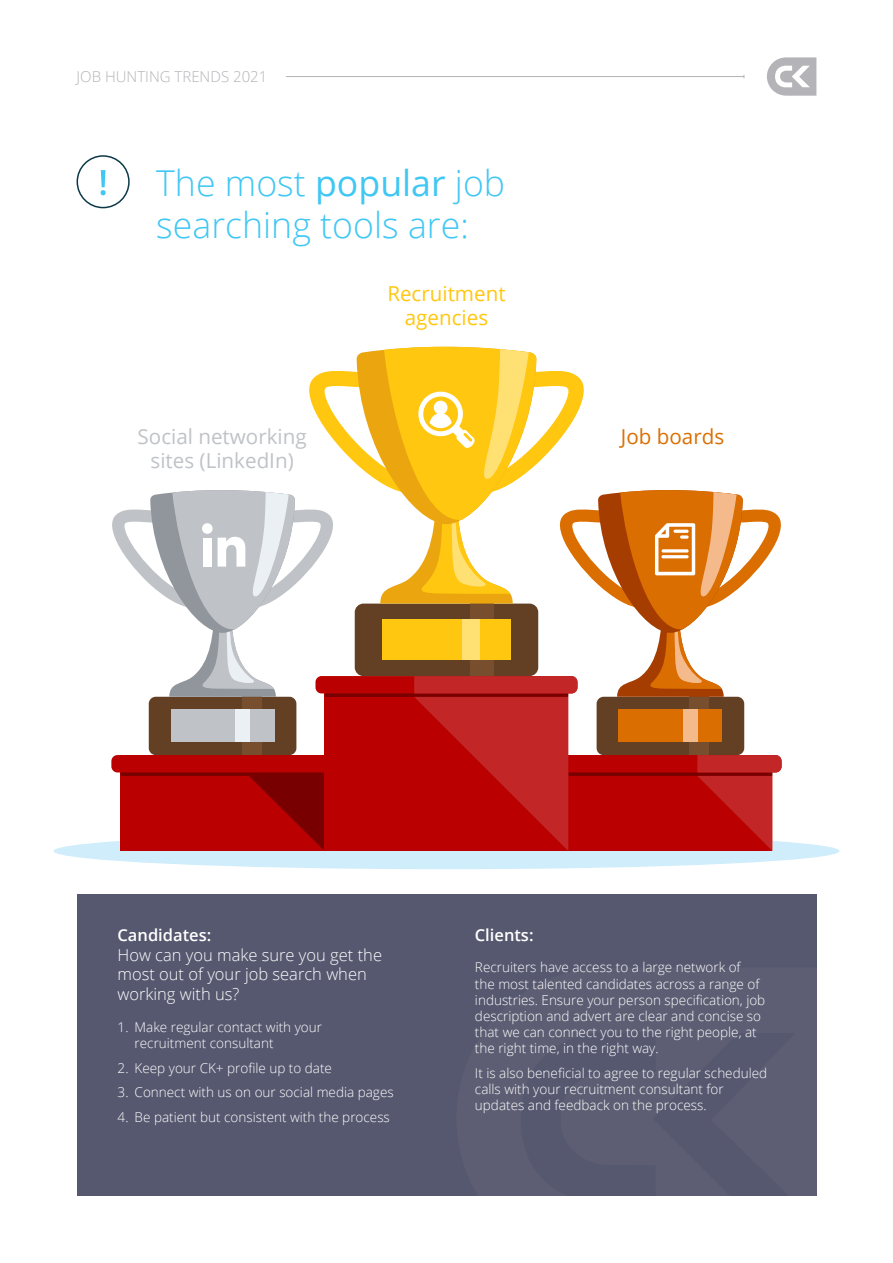
<style>
.page{position:relative;width:893px;height:1263px;background:#fff}
.page>*{position:absolute;margin:0;border:0;box-sizing:border-box;transform-origin:0 0}
.t1{font:300 35.7px/42.8px "Open Sans";color:#40c7f4}
.t2{font:20.55px "Open Sans";color:#bfc2c7}
.t3{font:20.55px/24.8px "Open Sans";color:#ffc70f;text-align:center}
.t4{font:20.55px "Open Sans";color:#db6e00}
.t5{font:300 16.5px/19.8px "Open Sans";color:#fff}
.t6{font:600 16.5px "Open Sans";color:#fff}
.t7{font:300 15px "Open Sans";color:#b4b3b7}
.t8{font:300 13.5px/16.2px "Open Sans";color:#fff}
.s1{font-weight:400}
.s2{font-weight:600}
</style>
<div class="page">
<svg style="left:53px;top:346px;width:786px;height:523px"></svg>
<hr style="left:661px;top:549px;width:28px;height:3px;background:#fff;border-radius:2px">
<hr style="left:661px;top:555px;width:28px;height:3px;background:#fff;border-radius:2px">
<svg style="left:767px;top:57px;width:49px;height:39px"></svg>
<hr style="left:286px;top:76px;width:458px;height:1px;background:#b4b3b7">
<svg style="left:101px;top:170px;width:5px;height:25px"></svg>
<div style="left:77px;top:155px;width:53px;height:53px;border:2px solid #0a3847;border-radius:50%"></div>
<div style="left:77px;top:894px;width:739px;height:302px;background:#55586f"></div>
<p class="t7" style="left:77px;top:67px;width:192px">JOB HUNTING TRENDS 2021</p>
<p class="t1" style="left:156px;top:160px;width:350px">The most <span class="s1">popular</span> job searching tools are:</p>
<p class="t3" style="left:387px;top:280px;width:120px">Recruitment agencies</p>
<p class="t2" style="left:138px;top:422px;width:171px">Social networking</p>
<p class="t4" style="left:621px;top:422px;width:105px">Job boards</p>
<p class="t2" style="left:151px;top:447px;width:145px">sites (LinkedIn)</p>
<p class="t5" style="left:117px;top:924px;width:266px"><span class="s2">Candidates:<br></span>How can you make sure you get the most out of your job search when working with us?</p>
<p class="t6" style="left:475px;top:923px;width:60px">Clients:</p>
<p class="t8" style="left:475px;top:959px;width:292px">Recruiters have access to a large network of<br>the most talented candidates across a range of industries. Ensure your person specification, job description and advert are clear and concise so that we can connect you to the right people, at the right time, in the right way.</p>
<p class="t8" style="left:475px;top:1065px;width:294px">It is also beneficial to agree to regular scheduled calls with your recruitment consultant for updates and feedback on the process.</p>
<p class="t8" style="left:135px;top:1018px;width:189px;text-indent:-17px">1. Make regular contact with your recruitment consultant</p>
<p class="t8" style="left:118px;top:1059px;width:216px">2. Keep your CK+ profile up to date</p>
<p class="t8" style="left:118px;top:1084px;width:278px">3. Connect with us on our social media pages</p>
<p class="t8" style="left:118px;top:1109px;width:274px">4. Be patient but consistent with the process</p>
</div>
